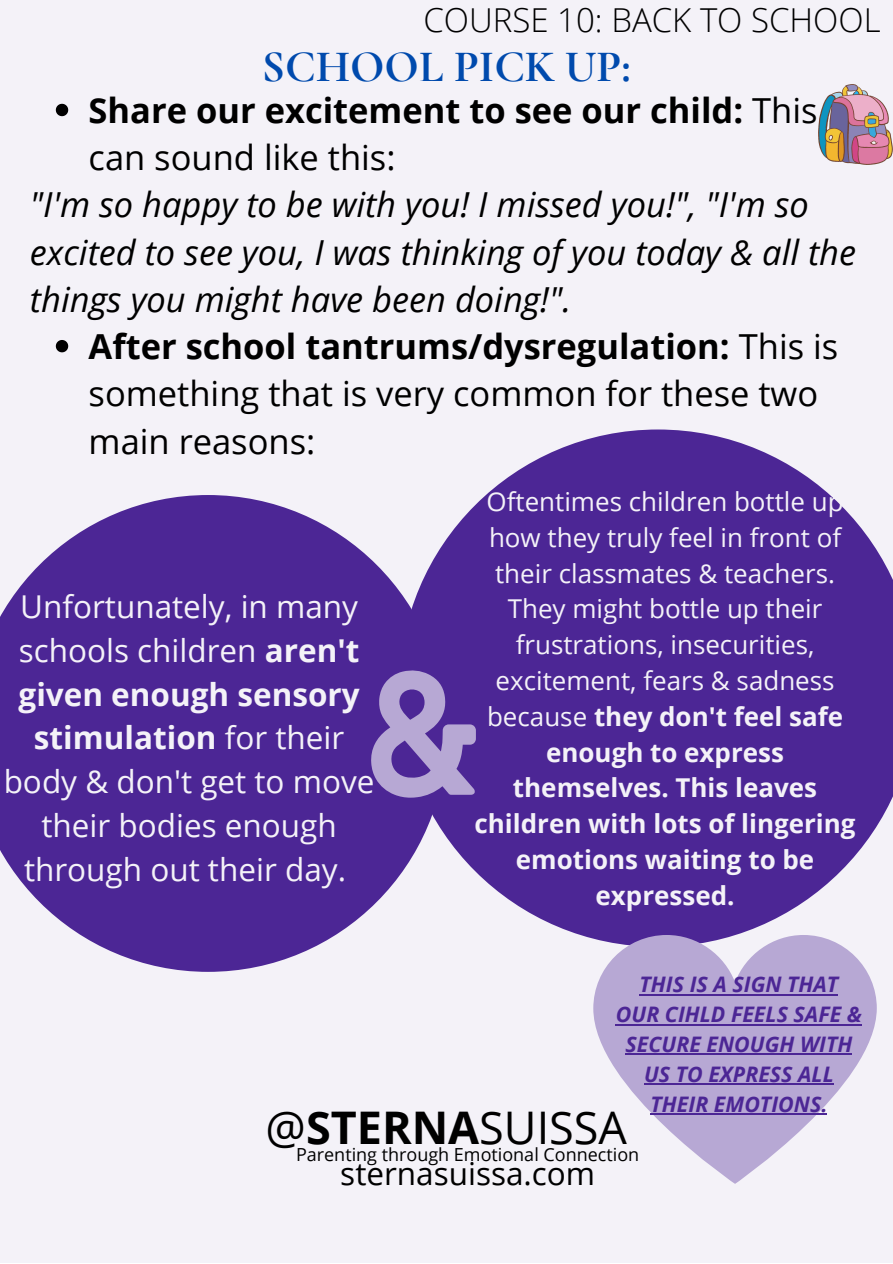
<style>
.page{position:relative;width:893px;height:1264px;background:#fff}
.page>*{position:absolute;margin:0;border:0;box-sizing:border-box;transform-origin:0 0}
.t1{font:45px "Open Sans";color:#000}
.t2{font:700 45px "Cormorant Garamond";color:#004aad}
.t3{font:italic 34.5px/47.2px "Open Sans";color:#000}
.t4{font:34.5px/47.2px "Open Sans";color:#000}
.t5{font:700 34.5px/47.2px "Open Sans";color:#000}
.t6{font:300 33px "Open Sans";color:#000}
.t7{font:31.5px/43.8px "Open Sans";color:#f4f2f8;text-align:center}
.t8{font:31.5px "Open Sans";color:#000}
.t9{font:25.95px/35.8px "Open Sans";color:#f4f2f8;text-align:center}
.t10{font:italic 700 21.45px/29.8px "Open Sans";color:#4c2695;text-align:center}
.t11{font:18px "Open Sans";color:#000}
.s1{font-weight:400}
.s2{font-weight:700}
</style>
<div class="page">
<div style="left:0;top:0;width:892px;height:1262px;background:#f4f2f8"></div>
<img style="left:818px;top:84px;width:74px;height:80px">
<svg style="left:0;top:495px;width:399px;height:476px;background:#6241a2"></svg>
<svg style="left:399px;top:429px;width:493px;height:510px;fill:#4c2695"></svg>
<svg style="left:371px;top:669px;width:105px;height:128px;background:#886fb8"></svg>
<svg style="left:593px;top:935px;width:283px;height:248px;fill:#b7a8d4"></svg>
<svg style="left:56px;top:104px;width:12px;height:12px"></svg>
<svg style="left:56px;top:340px;width:12px;height:12px"></svg>
<hr style="left:639px;top:994px;width:199px;height:1px;background:#4c2695">
<hr style="left:616px;top:1023px;width:245px;height:2px;background:#4c2695">
<hr style="left:625px;top:1053px;width:227px;height:2px;background:#4c2695">
<hr style="left:644px;top:1083px;width:189px;height:1px;background:#4c2695">
<hr style="left:650px;top:1113px;width:177px;height:1px;background:#4c2695">
<p class="t6" style="left:423px;top:-4px;width:458px">COURSE 10: BACK TO SCHOOL</p>
<h1 class="t2" style="left:262px;top:40px;width:370px">SCHOOL PICK UP:</h1>
<h2 class="t5" style="left:89px;top:86px;width:730px">Share our excitement to see our child: <span class="s1">This can sound like this:</span></h2>
<h2 class="t3" style="left:30px;top:180px;width:827px">"I'm so happy to be with you! I missed you!", "I'm so excited to see you, I was thinking of you today &amp; all the things you might have been doing!".</h2>
<h2 class="t4" style="left:89px;top:322px;width:751px"><span class="s2">After school tantrums/dysregulation:</span> This is something that is very common for these two main reasons:</h2>
<p class="t7" style="left:4px;top:583px;width:372px">Unfortunately, in many schools children <span class="s2">aren't given enough sensory stimulation</span> for their body &amp; don't get to move their bodies enough through out their day.</p>
<p class="t9" style="left:474px;top:483px;width:382px">Oftentimes children bottle up how they truly feel in front of their classmates &amp; teachers.<br>They might bottle up their frustrations, insecurities, excitement, fears &amp; sadness because <span class="s2">they don't feel safe enough to express themselves. This leaves children with lots of lingering emotions waiting to be expressed.</span></p>
<p class="t10" style="left:616px;top:969px;width:247px">THIS IS A SIGN THAT<br>OUR CIHLD FEELS SAFE &amp;<br>SECURE ENOUGH WITH<br>US TO EXPRESS ALL<br>THEIR EMOTIONS.</p>
<h1 class="t1" style="left:265px;top:1096px;width:363px">@<span class="s2">STERNA</span>SUISSA</h1>
<p class="t11" style="left:296px;top:1141px;width:345px">Parenting through Emotional Connection</p>
<p class="t8" style="left:340px;top:1151px;width:256px">sternasuissa.com</p>
</div>
